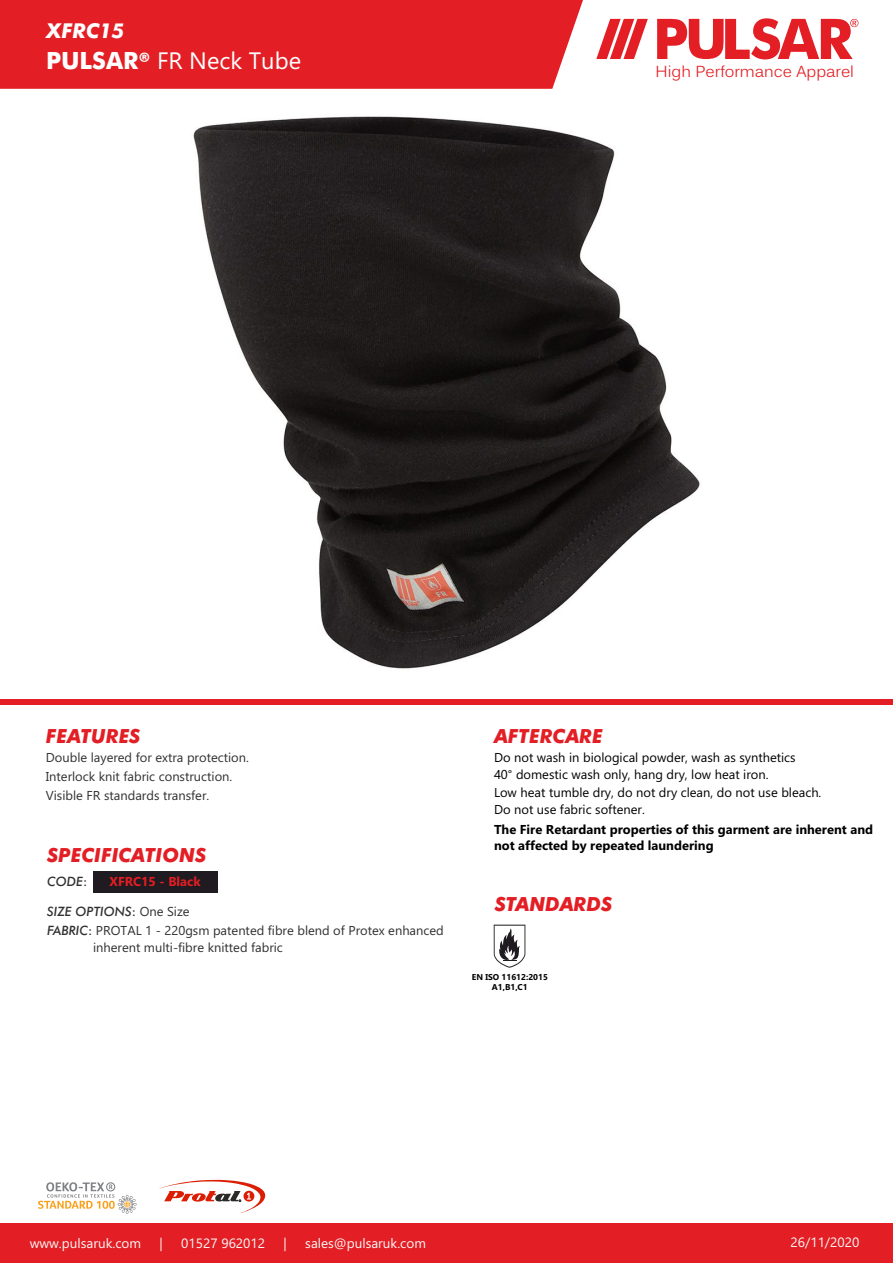
<style>
.page{position:relative;width:893px;height:1263px;background:#fff}
.page>*{position:absolute;margin:0;border:0;box-sizing:border-box;transform-origin:0 0}
.t1{font:700 56.1px "Futura BT";color:#e31e24}
.t2{font:23.7px "Ebrima";color:#fefefe}
.t3{font:italic 700 20.55px "Futura BT";color:#fefefe}
.t4{font:italic 700 19.5px "Futura BT";color:#e31e24}
.t5{font:15.75px "Arial";color:#e31e24}
.t6{font:13.5px "Ebrima";color:#f9f9f9}
.t7{font:12.9px/19.4px "Ebrima";color:#303030}
.t8{font:12.9px/17.2px "Ebrima";color:#000}
.t9{font:700 12.9px/16px "Ebrima";color:#000}
.t10{font:italic 500 12.9px "Futura BT";color:#303030}
.t11{font:700 12.9px "Ebrima";color:#e31e24}
.t12{font:700 8.55px/10.6px "Ebrima";color:#000;text-align:center}
.s1{font-family:"Futura BT";font-weight:700}
.s2{font-family:"Calibri";font-weight:700}
.s3{font-size:54.75px}
.s4{font-style:normal}
.s5{font-family:"Ebrima";font-weight:400;font-style:normal}
.s6{font-family:"Futura BT";font-weight:500;font-style:italic}
.s7{font-family:"Futura BT";font-weight:500}
.s8{font-family:"Calibri";font-size:13.5px;color:#2b2a29}
</style>
<div class="page">
<svg style="left:0;top:0;width:859px;height:89px;fill:#e31e24"></svg>
<div style="left:0;top:1223px;width:893px;height:40px;background:#e31e24"></div>
<svg style="left:596px;top:19px;width:52px;height:40px"></svg>
<svg style="left:850px;top:19px;width:8px;height:8px"></svg>
<div style="left:0;top:700px;width:893px;height:5px;background:#e31e24"></div>
<svg style="left:38px;top:1182px;width:99px;height:32px"></svg>
<div style="left:93px;top:871px;width:125px;height:21px;background:#1f1b20"></div>
<svg style="left:494px;top:925px;width:31px;height:43px"></svg>
<svg style="left:159px;top:1180px;width:107px;height:33px"></svg>
<img style="left:193px;top:116px;width:507px;height:553px">
<h3 class="t3" style="left:46px;top:22px;width:80px">XFRC15</h3>
<h2 class="t2" style="left:46px;top:51px;width:257px"><span class="s1">PULSAR</span><span class="s2">®</span> FR Neck Tube</h2>
<h1 class="t1" style="left:653px;top:16px;width:201px">P<span class="s3">U</span>L<span class="s3">S</span>AR</h1>
<p class="t5" style="left:656px;top:61px;width:200px">High Performance Apparel</p>
<h3 class="t4" style="left:46px;top:728px;width:96px">FEATURES</h3>
<p class="t7" style="left:46px;top:748px;width:205px">Double layered for extra protection.<br>Interlock knit fabric construction.<br>Visible FR standards transfer.</p>
<h3 class="t4" style="left:47px;top:847px;width:161px">SPECIFICATIONS</h3>
<p class="t10" style="left:47px;top:876px;width:42px">CODE<span class="s4">:</span></p>
<p class="t10" style="left:47px;top:906px;width:144px">SIZE OPTIONS<span class="s4">:</span> <span class="s5">One Size</span></p>
<p class="t7" style="left:93px;top:923px;width:352px;line-height:17.1px;text-indent:-46px"><span class="s6">FABRIC</span><span class="s7">:</span> PROTAL 1 - 220gsm patented fibre blend of Protex enhanced inherent multi-fibre knitted fabric</p>
<p class="t11" style="left:110px;top:877px;width:93px">XFRC15 - Black</p>
<h3 class="t4" style="left:494px;top:728px;width:110px">AFTERCARE</h3>
<p class="t8" style="left:494px;top:750px;width:329px">Do not wash in biological powder, wash as synthetics<br>40<span class="s8">°</span> domestic wash only, hang dry, low heat iron.<br>Low heat tumble dry, do not dry clean, do not use bleach.<br>Do not use fabric softener.</p>
<p class="t9" style="left:494px;top:823px;width:381px">The Fire Retardant properties of this garment are inherent and not affected by repeated laundering</p>
<h3 class="t4" style="left:495px;top:896px;width:119px">STANDARDS</h3>
<p class="t12" style="left:472px;top:972px;width:78px">EN ISO 11612:2015<br>A1,B1,C1</p>
<p class="t6" style="left:30px;top:1238px;width:113px">www.pulsaruk.com</p>
<p class="t6" style="left:160px;top:1238px;width:5px">|</p>
<p class="t6" style="left:181px;top:1238px;width:85px">01527 962012</p>
<p class="t6" style="left:284px;top:1238px;width:5px">|</p>
<p class="t6" style="left:305px;top:1238px;width:122px">sales@pulsaruk.com</p>
<p class="t6" style="left:791px;top:1237px;width:70px">26/11/2020</p>
</div>
